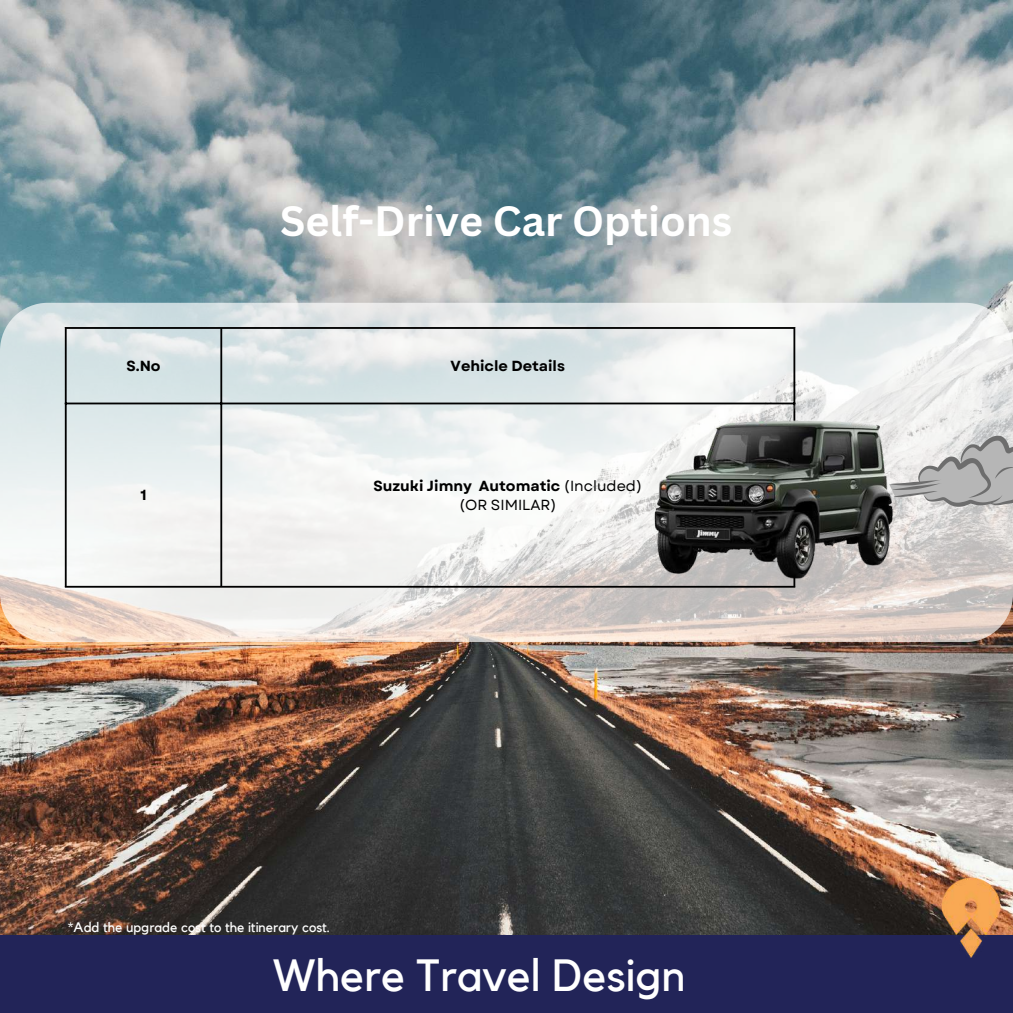
<style>
.page{position:relative;width:1013px;height:1013px;background:#fff}
.page>*{position:absolute;margin:0;border:0;box-sizing:border-box;transform-origin:0 0}
.t1{font:45px "Kollektif";color:#fff}
.t2{font:700 41.25px "Canva Sans";color:#fff}
.t3{font:14.62px/19.8px "Garet";color:#000;text-align:center}
.t4{font:700 14.62px "Garet";color:#000}
.t5{font:13.75px "Kollektif";color:#fff}
.s1{font-weight:700}
</style>
<div class="page">
<img style="left:0;top:0;width:1012px;height:935px">
<div style="left:0;top:935px;width:1012px;height:77px;background:#222458"></div>
<svg style="left:0;top:303px;width:1012px;height:339px"></svg>
<hr style="left:65px;top:329px;width:2px;height:257px;background:#000">
<hr style="left:220px;top:329px;width:2px;height:257px;background:#000">
<hr style="left:793px;top:329px;width:2px;height:257px;background:#000">
<hr style="left:65px;top:327px;width:730px;height:2px;background:#000">
<hr style="left:65px;top:402px;width:730px;height:2px;background:#000">
<hr style="left:65px;top:586px;width:730px;height:1px;background:#000">
<img style="left:935px;top:871px;width:77px;height:87px">
<svg style="left:936px;top:435px;width:76px;height:72px;background:#b2b2b2"></svg>
<img style="left:608px;top:395px;width:328px;height:201px">
<h2 class="t2" style="left:280px;top:191px;width:454px">Self-Drive Car Options</h2>
<p class="t4" style="left:126px;top:355px;width:36px">S.No</p>
<p class="t4" style="left:450px;top:355px;width:116px">Vehicle Details</p>
<p class="t4" style="left:140px;top:484px;width:8px">1</p>
<p class="t3" style="left:373px;top:476px;width:270px"><span class="s1">Suzuki Jimny Automatic</span> (Included) (OR SIMILAR)</p>
<p class="t5" style="left:68px;top:920px;width:264px">*Add the upgrade cost to the itinerary cost.</p>
<h1 class="t1" style="left:273px;top:954px;width:415px">Where Travel Design</h1>
</div>
